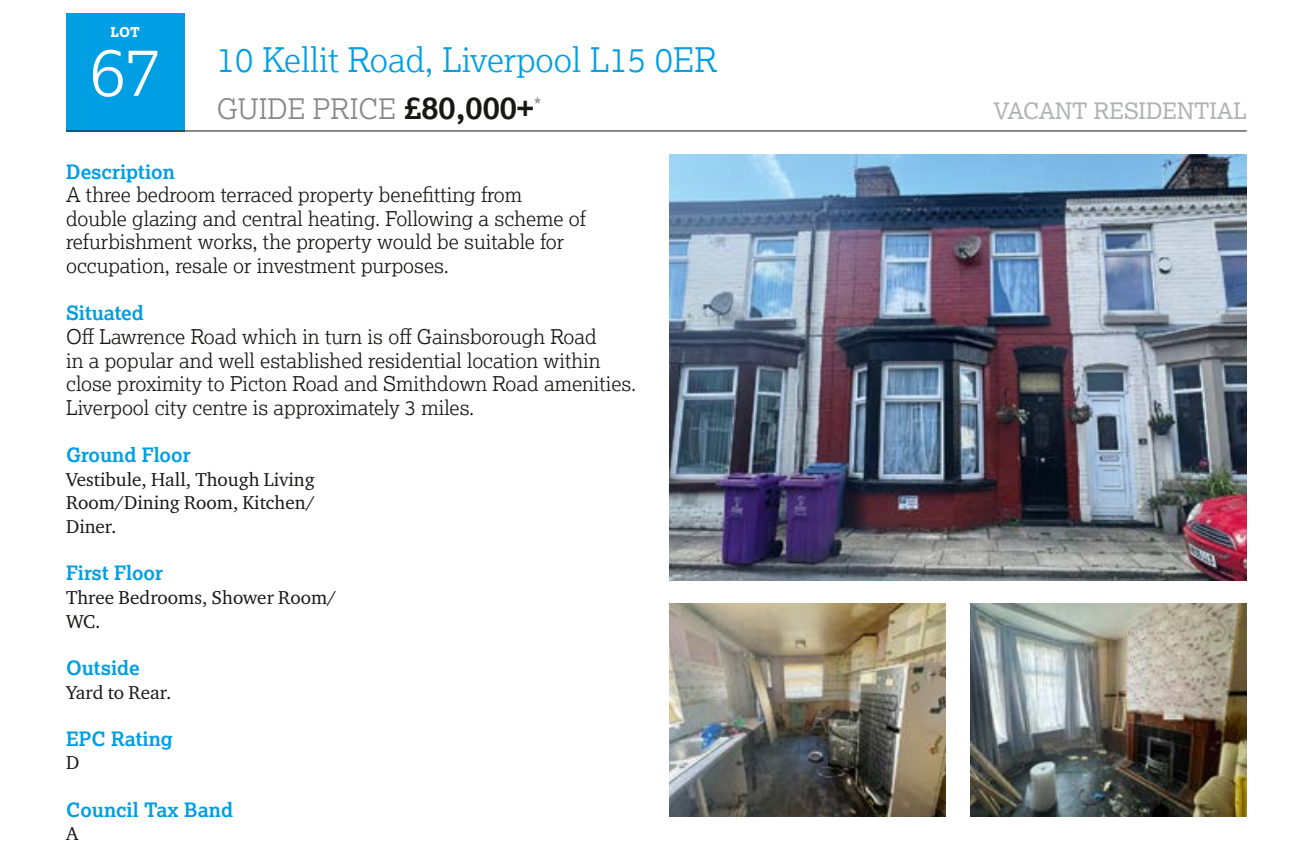
<style>
.page{position:relative;width:1294px;height:861px;background:#fff}
.page>*{position:absolute;margin:0;border:0;box-sizing:border-box;transform-origin:0 0}
.t1{font:300 67.5px "Lexia";color:#fff}
.t2{font:300 33.75px "Lexia";color:#009ee3}
.t3{font:300 28.12px "Lexia";color:#868786}
.t4{font:22.5px "Lexia";color:#b1b2b3}
.t5{font:300 20.25px/23.6px "Lexia";color:#181716}
.t6{font:20.25px "Lexia";color:#868786}
.t7{font:700 19.8px "Lexia";color:#009ee3}
.t8{font:19.12px/23.6px "Charter ITC Pro";color:#181716;text-align:justify}
.t9{font:800 13.5px "Lexia";color:#fff}
.s1{font-weight:700;font-size:31.5px;color:#181716}
</style>
<div class="page">
<div style="left:66px;top:13px;width:118px;height:118px;background:#009ee3"></div>
<hr style="left:66px;top:131px;width:1180px;height:1px;background:#181716">
<img style="left:970px;top:604px;width:276px;height:212px">
<img style="left:669px;top:155px;width:577px;height:425px">
<img style="left:669px;top:604px;width:276px;height:212px">
<p class="t9" style="left:111px;top:23px;width:31px">LOT</p>
<h1 class="t1" style="left:89px;top:29px;width:73px">67</h1>
<h2 class="t2" style="left:217px;top:39px;width:502px">10 Kellit Road, Liverpool L15 0ER</h2>
<h3 class="t3" style="left:217px;top:91px;width:318px">GUIDE PRICE <span class="s1">£80,000+</span></h3>
<p class="t4" style="left:993px;top:97px;width:255px">VACANT RESIDENTIAL</p>
<p class="t6" style="left:534px;top:93px;width:9px">*</p>
<p class="t7" style="left:66px;top:159px;width:110px">Description</p>
<p class="t5" style="left:66px;top:182px;width:521px">A three bedroom terraced property benefitting from double glazing and central heating. Following a scheme of refurbishment works, the property would be suitable for occupation, resale or investment purposes.</p>
<p class="t7" style="left:66px;top:301px;width:79px">Situated</p>
<p class="t5" style="left:66px;top:324px;width:571px">Off Lawrence Road which in turn is off Gainsborough Road<br>in a popular and well established residential location within close proximity to Picton Road and Smithdown Road amenities.<br>Liverpool city centre is approximately 3 miles.</p>
<p class="t7" style="left:66px;top:442px;width:126px">Ground Floor</p>
<p class="t8" style="left:66px;top:467px;width:250px">Vestibule, Hall, Though Living Room/Dining Room, Kitchen/ Diner.</p>
<p class="t7" style="left:66px;top:560px;width:98px">First Floor</p>
<p class="t8" style="left:66px;top:585px;width:272px">Three Bedrooms, Shower Room/<br>WC.</p>
<p class="t7" style="left:66px;top:655px;width:75px">Outside</p>
<p class="t8" style="left:66px;top:680px;width:107px">Yard to Rear.</p>
<p class="t7" style="left:66px;top:726px;width:108px">EPC Rating</p>
<p class="t8" style="left:66px;top:750px;width:15px">D</p>
<p class="t7" style="left:66px;top:797px;width:168px">Council Tax Band</p>
<p class="t8" style="left:66px;top:821px;width:14px">A</p>
</div>
